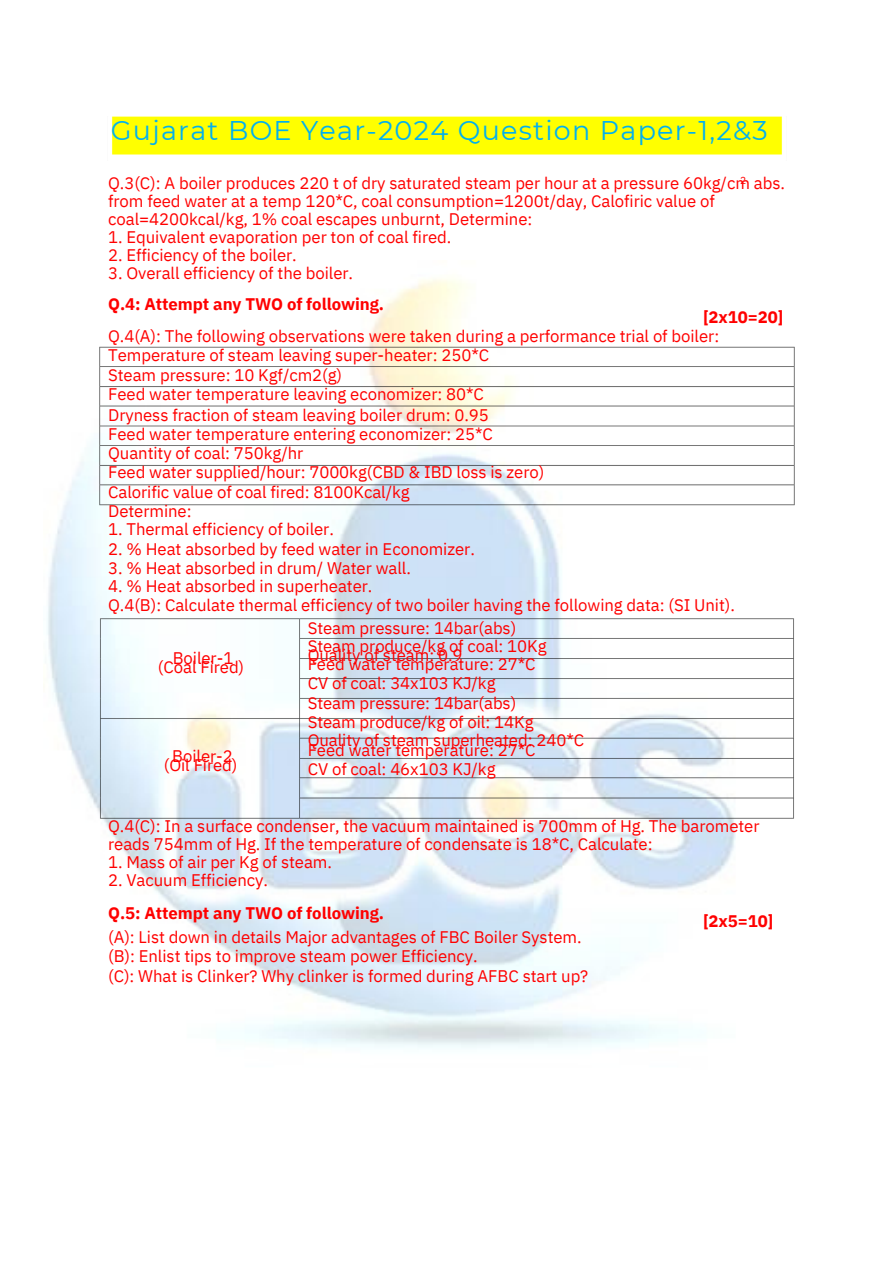
<style>
.page{position:relative;width:894px;height:1264px;background:#fff}
.page>*{position:absolute;margin:0;border:0;box-sizing:border-box;transform-origin:0 0}
.t1{font:27px "Montserrat";letter-spacing:.045em;color:#00b0f0}
.t2{font:16.8px/18px "IBM Plex Sans";letter-spacing:-.005em;color:#f00}
.t3{font:700 16.8px "IBM Plex Sans";letter-spacing:-.005em;color:#f00}
.t4{font:10.2px "IBM Plex Sans";color:#f00}
</style>
<div class="page">
<img style="left:47px;top:278px;width:689px;height:771px">
<div style="left:112px;top:116px;width:670px;height:39px;background:#ff0"></div>
<img style="left:92px;top:339px;width:703px;height:174px">
<img style="left:92px;top:612px;width:702px;height:213px">
<p class="t1" style="left:111px;top:114px;width:658px">Gujarat BOE Year-2024 Question Paper-1,2&amp;3</p>
<h1 class="t2" style="left:108px;top:174px;width:678px">Q.3(C): A boiler produces 220 t of dry saturated steam per hour at a pressure 60kg/cm abs.</h1>
<p class="t4" style="left:740px;top:174px;width:8px">2</p>
<h1 class="t2" style="left:108px;top:192px;width:608px">from feed water at a temp 120*C, coal consumption=1200t/day, Calofiric value of coal=4200kcal/kg, 1% coal escapes unburnt, Determine:</h1>
<h1 class="t2" style="left:108px;top:228px;width:345px">1. Equivalent evaporation per ton of coal fired.</h1>
<h1 class="t2" style="left:108px;top:246px;width:190px">2. Efficiency of the boiler.</h1>
<h1 class="t2" style="left:108px;top:264px;width:246px">3. Overall efficiency of the boiler.</h1>
<p class="t3" style="left:108px;top:292px;width:277px">Q.4: Attempt any TWO of following.</p>
<p class="t3" style="left:702px;top:306px;width:82px">[2x10=20]</p>
<p class="t2" style="left:108px;top:326px;width:612px">Q.4(A): The following observations were taken during a performance trial of boiler:</p>
<h2 class="t2" style="left:108px;top:345px;width:382px">Temperature of steam leaving super-heater: 250*C</h2>
<p class="t2" style="left:108px;top:366px;width:235px">Steam pressure: 10 Kgf/cm2(g)</p>
<p class="t2" style="left:108px;top:385px;width:377px">Feed water temperature leaving economizer: 80*C</p>
<p class="t2" style="left:108px;top:405px;width:382px">Dryness fraction of steam leaving boiler drum: 0.95</p>
<p class="t2" style="left:108px;top:424px;width:386px">Feed water temperature entering economizer: 25*C</p>
<p class="t2" style="left:108px;top:443px;width:197px">Quantity of coal: 750kg/hr</p>
<p class="t2" style="left:108px;top:462px;width:437px">Feed water supplied/hour: 7000kg(CBD &amp; IBD loss is zero)</p>
<p class="t2" style="left:108px;top:483px;width:303px">Calorific value of coal fired: 8100Kcal/kg</p>
<p class="t2" style="left:108px;top:502px;width:85px">Determine:</p>
<p class="t2" style="left:108px;top:520px;width:227px">1. Thermal efficiency of boiler.</p>
<p class="t2" style="left:108px;top:539px;width:368px">2. % Heat absorbed by feed water in Economizer.</p>
<p class="t2" style="left:108px;top:558px;width:304px">3. % Heat absorbed in drum/ Water wall.</p>
<p class="t2" style="left:108px;top:576px;width:266px">4. % Heat absorbed in superheater.</p>
<p class="t2" style="left:108px;top:595px;width:628px">Q.4(B): Calculate thermal efficiency of two boiler having the following data: (SI Unit).</p>
<p class="t2" style="left:307px;top:619px;width:210px">Steam pressure: 14bar(abs)</p>
<p class="t2" style="left:307px;top:637px;width:240px">Steam produce/kg of coal: 10Kg</p>
<p class="t2" style="left:307px;top:646px;width:156px">Quality of steam: 0.9</p>
<p class="t2" style="left:173px;top:648px;width:62px">Boiler-1</p>
<p class="t2" style="left:307px;top:655px;width:229px">Feed water temperature: 27*C</p>
<p class="t2" style="left:307px;top:674px;width:189px">CV of coal: 34x103 KJ/kg</p>
<p class="t2" style="left:307px;top:693px;width:210px">Steam pressure: 14bar(abs)</p>
<p class="t2" style="left:307px;top:712px;width:227px">Steam produce/kg of oil: 14Kg</p>
<p class="t2" style="left:307px;top:730px;width:278px">Quality of steam superheated: 240*C</p>
<p class="t2" style="left:158px;top:657px;width:88px">(Coal Fired)</p>
<p class="t2" style="left:307px;top:740px;width:229px">Feed water temperature: 27*C</p>
<p class="t2" style="left:307px;top:759px;width:189px">CV of coal: 46x103 KJ/kg</p>
<p class="t2" style="left:172px;top:747px;width:62px">Boiler-2</p>
<p class="t2" style="left:164px;top:756px;width:75px">(Oil Fired)</p>
<p class="t2" style="left:108px;top:816px;width:652px">Q.4(C): In a surface condenser, the vacuum maintained is 700mm of Hg. The barometer</p>
<p class="t2" style="left:108px;top:834px;width:546px">reads 754mm of Hg. If the temperature of condensate is 18*C, Calculate:</p>
<p class="t2" style="left:108px;top:852px;width:225px">1. Mass of air per Kg of steam.</p>
<p class="t2" style="left:108px;top:870px;width:161px">2. Vacuum Efficiency.</p>
<p class="t3" style="left:108px;top:901px;width:277px">Q.5: Attempt any TWO of following.</p>
<p class="t2" style="left:108px;top:928px;width:475px">(A): List down in details Major advantages of FBC Boiler System.</p>
<p class="t2" style="left:108px;top:947px;width:371px">(B): Enlist tips to improve steam power Efficiency.</p>
<p class="t2" style="left:108px;top:966px;width:481px">(C): What is Clinker? Why clinker is formed during AFBC start up?</p>
<p class="t3" style="left:702px;top:909px;width:72px">[2x5=10]</p>
</div>
